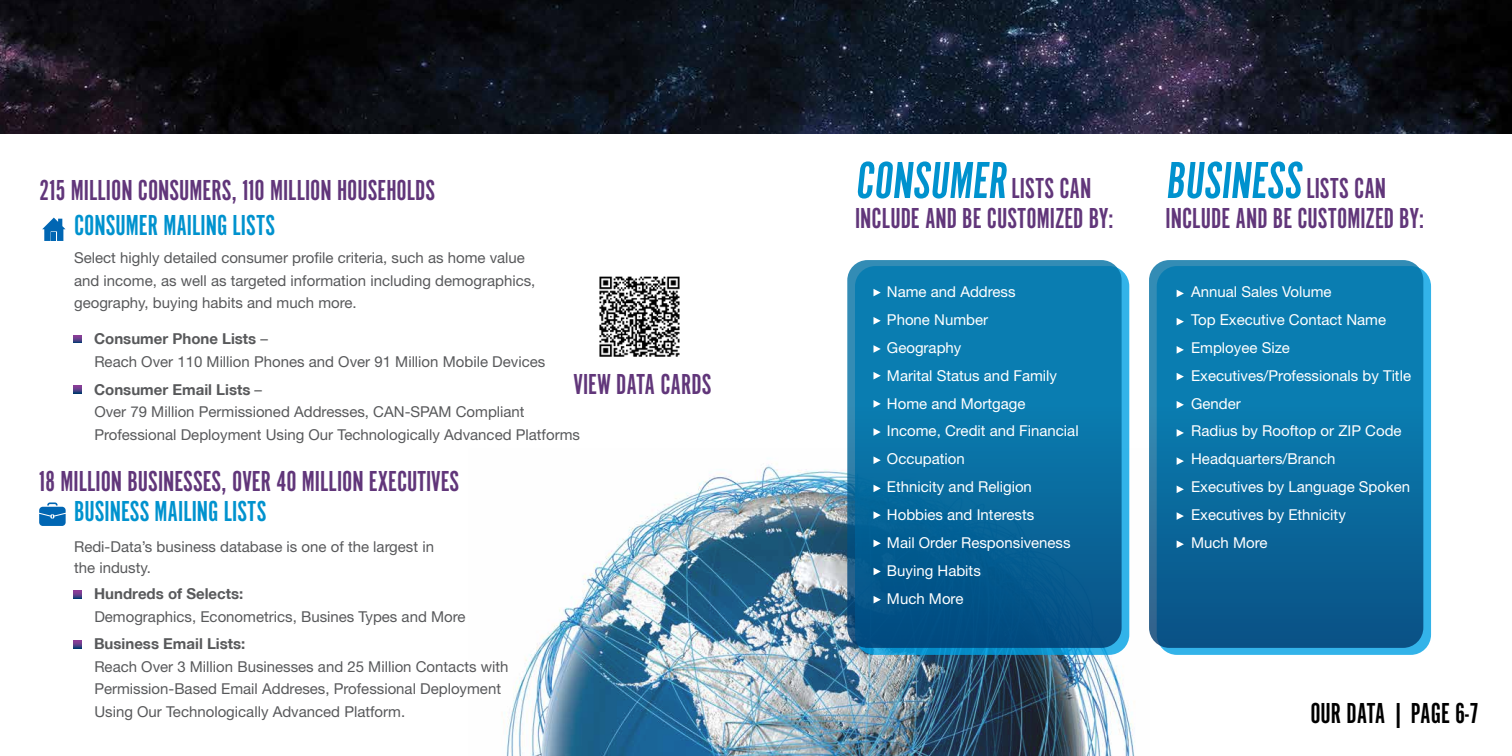
<style>
.page{position:relative;width:1512px;height:756px;background:#fff}
.page>*{position:absolute;margin:0;border:0;box-sizing:border-box;transform-origin:0 0}
.t1{font:54px "Alternate Got No 1 D";color:#0092ce}
.t2{font:30px "Alternate Got No 1 D";color:#61367a}
.t3{font:30px "Alternate Got No 1 D";color:#0092ce}
.t4{font:30px "Alternate Got No 1 D";letter-spacing:-.005em;color:#000}
.t5{font:15px/22.5px "Helvetica Neue LT Std";color:#58595b}
.t6{font:15px/27.9px "Helvetica Neue LT Std";color:#fff}
.s1{font-weight:700}
.s2{font-size:30px;color:#61367a}
</style>
<div class="page">
<img style="left:503px;top:449px;width:632px;height:307px">
<svg style="left:1157px;top:266px;width:274px;height:389px;background:#33b1e7"></svg>
<svg style="left:855px;top:266px;width:274px;height:389px;background:#25a8df"></svg>
<img style="left:0;top:0;width:1512px;height:133px">
<svg style="left:74px;top:335px;width:7px;height:8px"></svg>
<svg style="left:74px;top:385px;width:7px;height:8px"></svg>
<svg style="left:74px;top:591px;width:7px;height:8px"></svg>
<svg style="left:74px;top:641px;width:7px;height:7px"></svg>
<svg style="left:42px;top:218px;width:24px;height:23px"></svg>
<svg style="left:39px;top:502px;width:27px;height:24px"></svg>
<svg style="left:1149px;top:260px;width:274px;height:388px;background:#0b6fa2"></svg>
<svg style="left:847px;top:260px;width:275px;height:388px;background:#096da1"></svg>
<svg style="left:873px;top:289px;width:8px;height:7px"></svg>
<svg style="left:873px;top:317px;width:8px;height:8px"></svg>
<svg style="left:873px;top:345px;width:8px;height:8px"></svg>
<svg style="left:873px;top:372px;width:8px;height:7px"></svg>
<svg style="left:873px;top:400px;width:8px;height:8px"></svg>
<svg style="left:873px;top:428px;width:8px;height:8px"></svg>
<svg style="left:873px;top:456px;width:8px;height:8px"></svg>
<svg style="left:873px;top:485px;width:8px;height:7px"></svg>
<svg style="left:873px;top:511px;width:8px;height:8px"></svg>
<svg style="left:873px;top:540px;width:8px;height:7px"></svg>
<svg style="left:874px;top:568px;width:7px;height:7px"></svg>
<svg style="left:874px;top:596px;width:7px;height:7px"></svg>
<svg style="left:1177px;top:290px;width:7px;height:7px"></svg>
<svg style="left:1177px;top:318px;width:7px;height:7px"></svg>
<svg style="left:1177px;top:346px;width:7px;height:8px"></svg>
<svg style="left:1177px;top:373px;width:7px;height:7px"></svg>
<svg style="left:1177px;top:401px;width:7px;height:8px"></svg>
<svg style="left:1177px;top:429px;width:7px;height:8px"></svg>
<svg style="left:1177px;top:457px;width:7px;height:8px"></svg>
<svg style="left:1177px;top:486px;width:7px;height:7px"></svg>
<svg style="left:1177px;top:512px;width:7px;height:8px"></svg>
<svg style="left:1177px;top:540px;width:7px;height:8px"></svg>
<img style="left:599px;top:276px;width:81px;height:81px">
<h2 class="t2" style="left:39px;top:175px;width:398px">215 MILLION CONSUMERS, 110 MILLION HOUSEHOLDS</h2>
<h2 class="t3" style="left:74px;top:210px;width:203px">CONSUMER MAILING LISTS</h2>
<p class="t5" style="left:74px;top:247px;width:463px">Select highly detailed consumer profile criteria, such as home value and income, as well as targeted information including demographics, geography, buying habits and much more.</p>
<p class="t5" style="left:94px;top:328px;width:452px;text-indent:-20px">• <span class="s1">Consumer Phone Lists</span> –<br>Reach Over 110 Million Phones and Over 91 Million Mobile Devices</p>
<p class="t5" style="left:94px;top:378px;width:487px;text-indent:-20px">• <span class="s1">Consumer Email Lists</span> –<br>Over 79 Million Permissioned Addresses, CAN-SPAM Compliant<br>Professional Deployment Using Our Technologically Advanced Platforms</p>
<h2 class="t2" style="left:574px;top:369px;width:139px">VIEW DATA CARDS</h2>
<h2 class="t2" style="left:39px;top:466px;width:422px">18 MILLION BUSINESSES, OVER 40 MILLION EXECUTIVES</h2>
<h2 class="t3" style="left:74px;top:496px;width:194px">BUSINESS MAILING LISTS</h2>
<p class="t5" style="left:74px;top:537px;width:361px;line-height:20.4px">Redi-Data’s business database is one of the largest in the industy.</p>
<p class="t5" style="left:94px;top:582px;width:373px;text-indent:-20px">• <span class="s1">Hundreds of Selects:<br></span>Demographics, Econometrics, Busines Types and More</p>
<p class="t5" style="left:94px;top:633px;width:416px;text-indent:-20px">• <span class="s1">Business Email Lists:<br></span>Reach Over 3 Million Businesses and 25 Million Contacts with Permission-Based Email Addreses, Professional Deployment Using Our Technologically Advanced Platform.</p>
<h1 class="t1" style="left:855px;top:153px;width:238px">CONSUMER<span class="s2">LISTS CAN</span></h1>
<h2 class="t2" style="left:855px;top:203px;width:260px">INCLUDE AND BE CUSTOMIZED BY:</h2>
<p class="t6" style="left:887px;top:277px;width:193px">Name and Address<br>Phone Number<br>Geography<br>Marital Status and Family<br>Home and Mortgage<br>Income, Credit and Financial<br>Occupation<br>Ethnicity and Religion<br>Hobbies and Interests<br>Mail Order Responsiveness<br>Buying Habits<br>Much More</p>
<h1 class="t1" style="left:1166px;top:153px;width:222px">BUSINESS<span class="s2">LISTS CAN</span></h1>
<h2 class="t2" style="left:1166px;top:203px;width:260px">INCLUDE AND BE CUSTOMIZED BY:</h2>
<p class="t6" style="left:1191px;top:277px;width:221px">Annual Sales Volume<br>Top Executive Contact Name<br>Employee Size<br>Executives/Professionals by Title<br>Gender<br>Radius by Rooftop or ZIP Code<br>Headquarters/Branch<br>Executives by Language Spoken<br>Executives by Ethnicity<br>Much More</p>
<h2 class="t4" style="left:1310px;top:698px;width:170px">OUR DATA | PAGE 6-7</h2>
</div>
